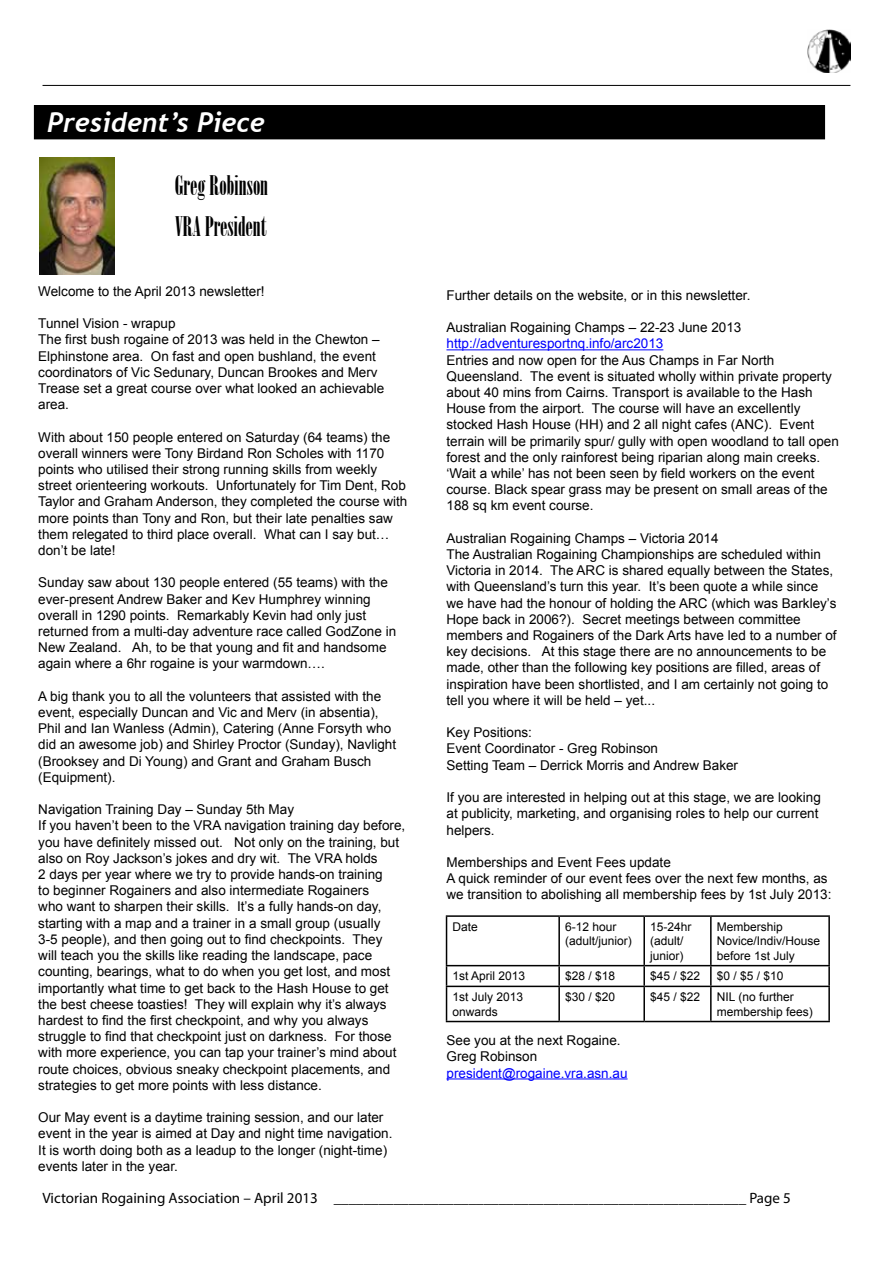
<style>
.page{position:relative;width:893px;height:1263px;background:#fff}
.page>*{position:absolute;margin:0;border:0;box-sizing:border-box;transform-origin:0 0}
.t1{font:27px/41px "Onyx";color:#000}
.t2{font:italic 700 27px "Trebuchet";color:#fff}
.t3{font:15px "Myriad Pro";color:#000}
.t4{font:13.5px/16.2px "Arial";color:#000}
.t5{font:13.5px "Arial";color:#00f}
.t6{font:12px/14.4px "Arial";color:#000}
</style>
<div class="page">
<hr style="left:43px;top:85px;width:807px;height:1px;background:#000">
<img style="left:808px;top:30px;width:42px;height:42px">
<div style="left:34px;top:106px;width:791px;height:33px;background:#000"></div>
<div style="left:34px;top:105px;width:791px;height:34px;border:1px solid #000"></div>
<img style="left:39px;top:158px;width:75px;height:117px">
<hr style="left:446px;top:349px;width:217px;height:1px;background:#00f">
<hr style="left:446px;top:1078px;width:182px;height:1px;background:#00f">
<hr style="left:446px;top:915px;width:113px;height:2px;background:#000">
<hr style="left:446px;top:917px;width:1px;height:48px;background:#000">
<hr style="left:559px;top:915px;width:85px;height:2px;background:#000">
<hr style="left:558px;top:917px;width:2px;height:48px;background:#000">
<hr style="left:644px;top:915px;width:67px;height:2px;background:#000">
<hr style="left:643px;top:917px;width:2px;height:48px;background:#000">
<hr style="left:711px;top:915px;width:119px;height:2px;background:#000">
<hr style="left:710px;top:917px;width:2px;height:48px;background:#000">
<hr style="left:828px;top:917px;width:2px;height:48px;background:#000">
<hr style="left:446px;top:965px;width:113px;height:1px;background:#000">
<svg style="left:446px;top:966px;width:1px;height:20px"></svg>
<hr style="left:559px;top:965px;width:85px;height:1px;background:#000">
<hr style="left:558px;top:966px;width:2px;height:20px;background:#000">
<hr style="left:644px;top:965px;width:67px;height:1px;background:#000">
<hr style="left:643px;top:966px;width:2px;height:20px;background:#000">
<hr style="left:711px;top:965px;width:119px;height:1px;background:#000">
<hr style="left:710px;top:966px;width:2px;height:20px;background:#000">
<hr style="left:828px;top:966px;width:2px;height:20px;background:#000">
<hr style="left:446px;top:986px;width:113px;height:1px;background:#000">
<hr style="left:446px;top:987px;width:1px;height:34px;background:#000">
<hr style="left:559px;top:986px;width:85px;height:1px;background:#000">
<hr style="left:558px;top:987px;width:2px;height:34px;background:#000">
<hr style="left:644px;top:986px;width:67px;height:1px;background:#000">
<hr style="left:643px;top:987px;width:2px;height:34px;background:#000">
<hr style="left:711px;top:986px;width:119px;height:1px;background:#000">
<hr style="left:710px;top:987px;width:2px;height:34px;background:#000">
<hr style="left:828px;top:987px;width:2px;height:34px;background:#000">
<hr style="left:446px;top:1021px;width:113px;height:1px;background:#000">
<hr style="left:559px;top:1021px;width:85px;height:1px;background:#000">
<hr style="left:644px;top:1021px;width:67px;height:1px;background:#000">
<hr style="left:711px;top:1021px;width:119px;height:1px;background:#000">
<h1 class="t2" style="left:47px;top:106px;width:219px">President’s Piece</h1>
<h1 class="t1" style="left:175px;top:165px;width:95px">Greg Robinson<br>VRA President</h1>
<p class="t4" style="left:38px;top:283px;width:228px">Welcome to the April 2013 newsletter!</p>
<p class="t4" style="left:38px;top:315px;width:348px">Tunnel Vision - wrapup<br>The first bush rogaine of 2013 was held in the Chewton – Elphinstone area. On fast and open bushland, the event coordinators of Vic Sedunary, Duncan Brookes and Merv Trease set a great course over what looked an achievable area.</p>
<p class="t4" style="left:38px;top:429px;width:371px">With about 150 people entered on Saturday (64 teams) the overall winners were Tony Birdand Ron Scholes with 1170 points who utilised their strong running skills from weekly street orienteering workouts. Unfortunately for Tim Dent, Rob Taylor and Graham Anderson, they completed the course with more points than Tony and Ron, but their late penalties saw them relegated to third place overall. What can I say but… don’t be late!</p>
<p class="t4" style="left:38px;top:575px;width:359px">Sunday saw about 130 people entered (55 teams) with the ever-present Andrew Baker and Kev Humphrey winning overall in 1290 points. Remarkably Kevin had only just returned from a multi-day adventure race called GodZone in New Zealand. Ah, to be that young and fit and handsome again where a 6hr rogaine is your warmdown….</p>
<p class="t4" style="left:38px;top:688px;width:359px">A big thank you to all the volunteers that assisted with the event, especially Duncan and Vic and Merv (in absentia), Phil and Ian Wanless (Admin), Catering (Anne Forsyth who did an awesome job) and Shirley Proctor (Sunday), Navlight (Brooksey and Di Young) and Grant and Graham Busch (Equipment).</p>
<p class="t4" style="left:38px;top:801px;width:368px">Navigation Training Day – Sunday 5th May<br>If you haven’t been to the VRA navigation training day before, you have definitely missed out. Not only on the training, but also on Roy Jackson’s jokes and dry wit. The VRA holds<br>2 days per year where we try to provide hands-on training<br>to beginner Rogainers and also intermediate Rogainers<br>who want to sharpen their skills. It’s a fully hands-on day, starting with a map and a trainer in a small group (usually<br>3-5 people), and then going out to find checkpoints. They<br>will teach you the skills like reading the landscape, pace counting, bearings, what to do when you get lost, and most importantly what time to get back to the Hash House to get the best cheese toasties! They will explain why it’s always hardest to find the first checkpoint, and why you always struggle to find that checkpoint just on darkness. For those with more experience, you can tap your trainer’s mind about route choices, obvious sneaky checkpoint placements, and strategies to get more points with less distance.</p>
<p class="t4" style="left:38px;top:1109px;width:356px">Our May event is a daytime training session, and our later event in the year is aimed at Day and night time navigation.<br>It is worth doing both as a leadup to the longer (night-time) events later in the year.</p>
<p class="t4" style="left:446px;top:287px;width:305px">Further details on the website, or in this newsletter.</p>
<p class="t4" style="left:446px;top:319px;width:296px">Australian Rogaining Champs – 22-23 June 2013</p>
<p class="t5" style="left:446px;top:335px;width:218px">http://adventuresportnq.info/arc2013</p>
<p class="t4" style="left:446px;top:352px;width:394px">Entries and now open for the Aus Champs in Far North Queensland. The event is situated wholly within private property about 40 mins from Cairns. Transport is available to the Hash House from the airport. The course will have an excellently stocked Hash House (HH) and 2 all night cafes (ANC). Event terrain will be primarily spur/ gully with open woodland to tall open forest and the only rainforest being riparian along main creeks. ‘Wait a while’ has not been seen by field workers on the event course. Black spear grass may be present on small areas of the 188 sq km event course.</p>
<p class="t4" style="left:446px;top:530px;width:392px">Australian Rogaining Champs – Victoria 2014<br>The Australian Rogaining Championships are scheduled within Victoria in 2014. The ARC is shared equally between the States, with Queensland’s turn this year. It’s been quote a while since we have had the honour of holding the ARC (which was Barkley’s Hope back in 2006?). Secret meetings between committee members and Rogainers of the Dark Arts have led to a number of key decisions. At this stage there are no announcements to be made, other than the following key positions are filled, areas of inspiration have been shortlisted, and I am certainly not going to tell you where it will be held – yet...</p>
<p class="t4" style="left:446px;top:724px;width:293px">Key Positions:<br>Event Coordinator - Greg Robinson<br>Setting Team – Derrick Morris and Andrew Baker</p>
<p class="t4" style="left:446px;top:789px;width:376px">If you are interested in helping out at this stage, we are looking at publicity, marketing, and organising roles to help our current helpers.</p>
<p class="t4" style="left:446px;top:854px;width:386px">Memberships and Event Fees update<br>A quick reminder of our event fees over the next few months, as we transition to abolishing all membership fees by 1st July 2013:</p>
<p class="t6" style="left:452px;top:919px;width:27px">Date</p>
<p class="t6" style="left:565px;top:919px;width:68px">6-12 hour (adult/junior)</p>
<p class="t6" style="left:650px;top:919px;width:43px">15-24hr (adult/ junior)</p>
<p class="t6" style="left:717px;top:919px;width:105px">Membership<br>Novice/Indiv/House before 1st July</p>
<p class="t6" style="left:452px;top:969px;width:74px">1st April 2013</p>
<p class="t6" style="left:565px;top:969px;width:52px">$28 / $18</p>
<p class="t6" style="left:650px;top:969px;width:52px">$45 / $22</p>
<p class="t6" style="left:717px;top:969px;width:68px">$0 / $5 / $10</p>
<p class="t6" style="left:452px;top:990px;width:72px">1st July 2013 onwards</p>
<p class="t6" style="left:565px;top:990px;width:52px">$30 / $20</p>
<p class="t6" style="left:650px;top:990px;width:52px">$45 / $22</p>
<p class="t6" style="left:717px;top:990px;width:98px">NIL (no further membership fees)</p>
<p class="t4" style="left:446px;top:1032px;width:176px">See you at the next Rogaine.<br>Greg Robinson</p>
<p class="t5" style="left:446px;top:1064px;width:183px">president@rogaine.vra.asn.au</p>
<p class="t3" style="left:43px;top:1188px;width:750px">Victorian Rogaining Association – April 2013 _______________________________________________________ Page 5</p>
</div>
